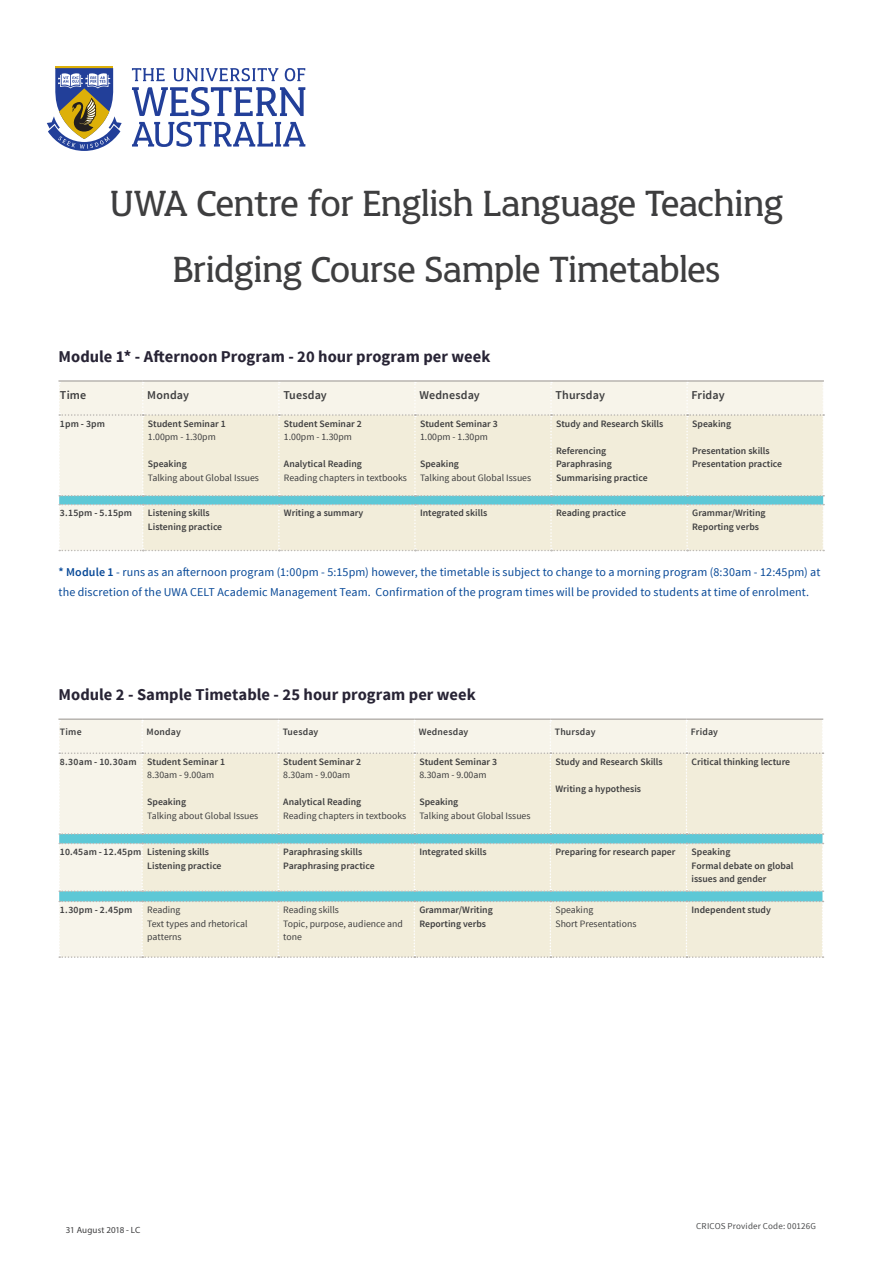
<style>
.page{position:relative;width:893px;height:1263px;background:#fff}
.page>*{position:absolute;margin:0;border:0;box-sizing:border-box;transform-origin:0 0}
.Head_1__34pt{font:39px "UWA";letter-spacing:-.015em;color:#3e3e3f}
.Subhead_1{font:700 16.5px "Source Sans Pro";letter-spacing:.005em;color:#282435}
.Fast_Fact_body_copy{font:12px/19.5px "Source Sans Pro";letter-spacing:.01em;color:#074897}
.Table__head{font:600 12px "Source Sans Pro";letter-spacing:.01em;color:#3e3e3f}
.Sml_body_copy{font:600 9.75px/13.5px "Source Sans Pro";color:#3e3e3f}
.Sml_body_copy-2{font:9.75px/13.5px "Source Sans Pro";color:#3e3e3f}
.Table__body_copy{font:600 9.75px "Source Sans Pro";letter-spacing:.02em;color:#3e3e3f}
.Table__head-2{font:600 9.75px "Source Sans Pro";letter-spacing:.02em;color:#3e3e3f}
.t1{font:9px "Source Sans Pro";letter-spacing:.02em;color:#4b4c4d}
._6pt_text{font:9px "Myriad Pro";letter-spacing:.005em;color:#3e3e3f}
.s1{font-weight:400}
.s2{font-weight:600}
</style>
<div class="page">
<hr style="left:58px;top:380px;width:85px;height:2px;background:#b8b4b0">
<hr style="left:143px;top:380px;width:136px;height:2px;background:#b8b4b0">
<hr style="left:279px;top:380px;width:136px;height:2px;background:#b8b4b0">
<hr style="left:415px;top:380px;width:136px;height:2px;background:#b8b4b0">
<hr style="left:551px;top:380px;width:136px;height:2px;background:#b8b4b0">
<hr style="left:687px;top:380px;width:137px;height:2px;background:#b8b4b0">
<svg style="left:58px;top:381px;width:766px;height:170px;background:#ebecdd"></svg>
<hr style="left:58px;top:718px;width:84px;height:2px;background:#b8b4b0">
<hr style="left:142px;top:718px;width:136px;height:2px;background:#b8b4b0">
<hr style="left:278px;top:718px;width:136px;height:2px;background:#b8b4b0">
<hr style="left:414px;top:718px;width:136px;height:2px;background:#b8b4b0">
<hr style="left:550px;top:718px;width:136px;height:2px;background:#b8b4b0">
<hr style="left:686px;top:718px;width:137px;height:2px;background:#b8b4b0">
<svg style="left:58px;top:719px;width:765px;height:239px;background:#e7ebde"></svg>
<hr style="left:55px;top:66px;width:58px;height:2px;background:#ddb008">
<svg style="left:132px;top:68px;width:33px;height:13px"></svg>
<svg style="left:173px;top:68px;width:105px;height:13px"></svg>
<svg style="left:285px;top:68px;width:20px;height:13px"></svg>
<svg style="left:132px;top:87px;width:173px;height:29px"></svg>
<svg style="left:132px;top:122px;width:173px;height:25px"></svg>
<svg style="left:47px;top:68px;width:75px;height:83px"></svg>
<p class="Head_1__34pt" style="left:110px;top:183px;width:675px">UWA Centre for English Language Teaching</p>
<p class="Head_1__34pt" style="left:172px;top:249px;width:550px">Bridging Course Sample Timetables</p>
<p class="Subhead_1" style="left:58px;top:346px;width:433px">Module 1* - Afternoon Program - 20 hour program per week</p>
<p class="Table__head" style="left:60px;top:387px;width:28px">Time</p>
<p class="Table__head" style="left:147px;top:387px;width:43px">Monday</p>
<p class="Table__head" style="left:283px;top:387px;width:45px">Tuesday</p>
<p class="Table__head" style="left:419px;top:387px;width:62px">Wednesday</p>
<p class="Table__head" style="left:555px;top:387px;width:51px">Thursday</p>
<p class="Table__head" style="left:692px;top:387px;width:35px">Friday</p>
<p class="Table__body_copy" style="left:60px;top:417px;width:47px">1pm - 3pm</p>
<p class="Sml_body_copy" style="left:148px;top:417px;width:79px">Student Seminar 1<br><span class="s1">1.00pm - 1.30pm</span></p>
<p class="Sml_body_copy" style="left:148px;top:457px;width:40px">Speaking</p>
<p class="Sml_body_copy-2" style="left:148px;top:471px;width:113px">Talking about Global Issues</p>
<p class="Sml_body_copy" style="left:284px;top:417px;width:79px">Student Seminar 2<br><span class="s1">1.00pm - 1.30pm</span></p>
<p class="Sml_body_copy" style="left:284px;top:457px;width:79px">Analytical Reading</p>
<p class="Sml_body_copy-2" style="left:284px;top:471px;width:125px">Reading chapters in textbooks</p>
<p class="Sml_body_copy" style="left:420px;top:417px;width:79px">Student Seminar 3<br><span class="s1">1.00pm - 1.30pm</span></p>
<p class="Sml_body_copy" style="left:420px;top:457px;width:40px">Speaking</p>
<p class="Sml_body_copy-2" style="left:420px;top:471px;width:113px">Talking about Global Issues</p>
<p class="Sml_body_copy" style="left:556px;top:417px;width:109px">Study and Research Skills</p>
<p class="Sml_body_copy" style="left:556px;top:444px;width:52px">Referencing</p>
<p class="Sml_body_copy" style="left:556px;top:457px;width:57px">Paraphrasing</p>
<p class="Sml_body_copy" style="left:556px;top:471px;width:93px">Summarising practice</p>
<p class="Sml_body_copy" style="left:692px;top:417px;width:40px">Speaking</p>
<p class="Sml_body_copy" style="left:692px;top:444px;width:79px">Presentation skills</p>
<p class="Sml_body_copy" style="left:692px;top:457px;width:91px">Presentation practice</p>
<p class="Table__body_copy" style="left:60px;top:507px;width:74px">3.15pm - 5.15pm</p>
<p class="Sml_body_copy" style="left:148px;top:506px;width:63px">Listening skills</p>
<p class="Sml_body_copy" style="left:148px;top:520px;width:76px">Listening practice</p>
<p class="Sml_body_copy" style="left:284px;top:506px;width:81px">Writing a summary</p>
<p class="Sml_body_copy" style="left:420px;top:506px;width:69px">Integrated skills</p>
<p class="Sml_body_copy" style="left:556px;top:506px;width:72px">Reading practice</p>
<p class="Sml_body_copy" style="left:692px;top:506px;width:75px">Grammar/Writing</p>
<p class="Sml_body_copy" style="left:692px;top:520px;width:68px">Reporting verbs</p>
<p class="Fast_Fact_body_copy" style="left:58px;top:562px;width:764px"><span class="s2">* Module 1</span> - runs as an afternoon program (1:00pm - 5:15pm) however, the timetable is subject to change to a morning program (8:30am - 12:45pm) at the discretion of the UWA CELT Academic Management Team. Confirmation of the program times will be provided to students at time of enrolment.</p>
<p class="Subhead_1" style="left:58px;top:684px;width:419px">Module 2 - Sample Timetable - 25 hour program per week</p>
<p class="Table__head-2" style="left:60px;top:726px;width:23px">Time</p>
<p class="Table__head-2" style="left:147px;top:726px;width:36px">Monday</p>
<p class="Table__head-2" style="left:283px;top:726px;width:37px">Tuesday</p>
<p class="Table__head-2" style="left:419px;top:726px;width:51px">Wednesday</p>
<p class="Table__head-2" style="left:555px;top:726px;width:42px">Thursday</p>
<p class="Table__head-2" style="left:691px;top:726px;width:29px">Friday</p>
<p class="Table__body_copy" style="left:60px;top:755px;width:78px">8.30am - 10.30am</p>
<p class="Sml_body_copy" style="left:147px;top:755px;width:79px">Student Seminar 1<br><span class="s1">8.30am - 9.00am</span></p>
<p class="Sml_body_copy" style="left:147px;top:795px;width:40px">Speaking</p>
<p class="Sml_body_copy-2" style="left:147px;top:809px;width:113px">Talking about Global Issues</p>
<p class="Sml_body_copy" style="left:283px;top:755px;width:79px">Student Seminar 2<br><span class="s1">8.30am - 9.00am</span></p>
<p class="Sml_body_copy" style="left:283px;top:795px;width:79px">Analytical Reading</p>
<p class="Sml_body_copy-2" style="left:283px;top:809px;width:125px">Reading chapters in textbooks</p>
<p class="Sml_body_copy" style="left:419px;top:755px;width:79px">Student Seminar 3<br><span class="s1">8.30am - 9.00am</span></p>
<p class="Sml_body_copy" style="left:419px;top:795px;width:40px">Speaking</p>
<p class="Sml_body_copy-2" style="left:419px;top:809px;width:113px">Talking about Global Issues</p>
<p class="Sml_body_copy" style="left:555px;top:755px;width:109px">Study and Research Skills</p>
<p class="Sml_body_copy" style="left:555px;top:782px;width:87px">Writing a hypothesis</p>
<p class="Sml_body_copy" style="left:691px;top:755px;width:100px">Critical thinking lecture</p>
<p class="Table__body_copy" style="left:60px;top:846px;width:83px">10.45am - 12.45pm</p>
<p class="Sml_body_copy" style="left:147px;top:845px;width:63px">Listening skills</p>
<p class="Sml_body_copy" style="left:147px;top:859px;width:76px">Listening practice</p>
<p class="Table__body_copy" style="left:60px;top:904px;width:74px">1.30pm - 2.45pm</p>
<p class="Sml_body_copy-2" style="left:147px;top:903px;width:35px">Reading</p>
<p class="Sml_body_copy-2" style="left:147px;top:917px;width:102px">Text types and rhetorical patterns</p>
<p class="Sml_body_copy" style="left:283px;top:845px;width:81px">Paraphrasing skills</p>
<p class="Sml_body_copy" style="left:283px;top:859px;width:93px">Paraphrasing practice</p>
<p class="Sml_body_copy-2" style="left:283px;top:903px;width:57px">Reading skills</p>
<p class="Sml_body_copy-2" style="left:283px;top:917px;width:121px">Topic, purpose, audience and tone</p>
<p class="Sml_body_copy" style="left:419px;top:845px;width:69px">Integrated skills</p>
<p class="Sml_body_copy" style="left:555px;top:845px;width:122px">Preparing for research paper</p>
<p class="Sml_body_copy" style="left:691px;top:845px;width:40px">Speaking</p>
<p class="Sml_body_copy" style="left:691px;top:859px;width:104px">Formal debate on global issues and gender</p>
<p class="Sml_body_copy" style="left:419px;top:903px;width:75px">Grammar/Writing</p>
<p class="Sml_body_copy" style="left:419px;top:917px;width:68px">Reporting verbs</p>
<p class="Sml_body_copy-2" style="left:555px;top:903px;width:39px">Speaking</p>
<p class="Sml_body_copy-2" style="left:555px;top:917px;width:82px">Short Presentations</p>
<p class="Sml_body_copy" style="left:691px;top:903px;width:81px">Independent study</p>
<p class="_6pt_text" style="left:66px;top:1225px;width:76px">31 August 2018 - LC</p>
<p class="t1" style="left:696px;top:1220px;width:121px">CRICOS Provider Code: 00126G</p>
</div>
